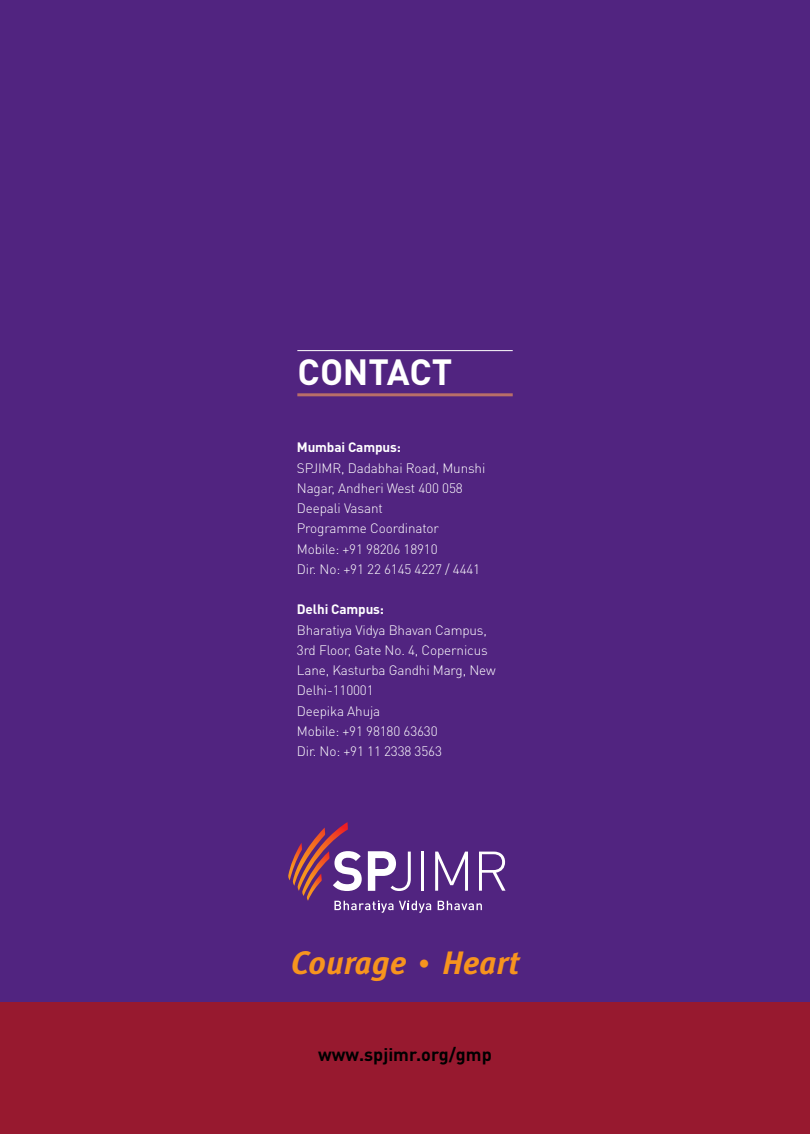
<style>
.page{position:relative;width:810px;height:1134px;background:#512480}
.page>*{position:absolute;margin:0;border:0;box-sizing:border-box;transform-origin:0 0}
.t1{font:700 36px "DIN Pro";letter-spacing:-.005em;color:#fff}
.t2{font:italic 700 32.4px "Meta Pro";color:#f7941e}
.t3{font:700 18px "DIN Pro";color:#000}
.t4{font:300 13.5px/20.2px "DIN Pro";letter-spacing:-.01em;color:#fff}
.t5{font:700 13.5px "DIN Pro";color:#fff}
</style>
<div class="page">
<div style="left:0;top:1003px;width:810px;height:131px;background:#97192f"></div>
<svg style="left:288px;top:822px;width:218px;height:91px"></svg>
<hr style="left:297px;top:350px;width:216px;height:1px;background:#fff">
<hr style="left:297px;top:393px;width:216px;height:3px;background:#b96e68">
<h1 class="t1" style="left:298px;top:347px;width:156px">contact</h1>
<p class="t5" style="left:297px;top:438px;width:106px">Mumbai Campus:</p>
<p class="t4" style="left:297px;top:457px;width:190px">SPJIMR, Dadabhai Road, Munshi<br>Nagar, Andheri West 400 058<br>Deepali Vasant<br>Programme Coordinator<br>Mobile: +91 98206 18910<br>Dir. No: +91 22 6145 4227 / 4441</p>
<p class="t5" style="left:297px;top:600px;width:89px">Delhi Campus:</p>
<p class="t4" style="left:297px;top:619px;width:200px">Bharatiya Vidya Bhavan Campus,<br>3rd Floor, Gate No. 4, Copernicus<br>Lane, Kasturba Gandhi Marg, New<br>Delhi-110001<br>Deepika Ahuja<br>Mobile: +91 98180 63630<br>Dir. No: +91 11 2338 3563</p>
<h2 class="t2" style="left:291px;top:943px;width:229px">Courage ■ Heart</h2>
<h3 class="t3" style="left:318px;top:1042px;width:175px">www.spjimr.org/gmp</h3>
</div>
